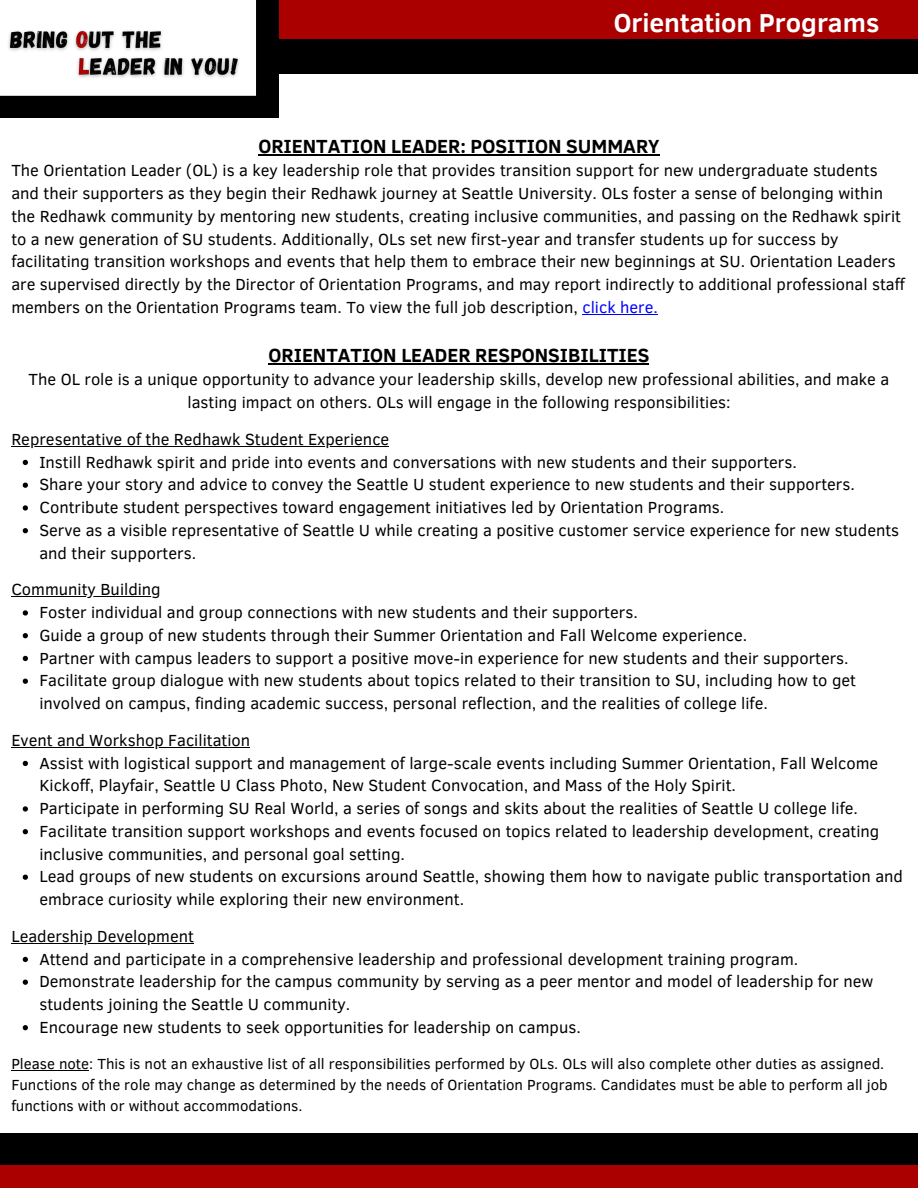
<style>
.page{position:relative;width:918px;height:1188px;background:#fff}
.page>*{position:absolute;margin:0;border:0;box-sizing:border-box;transform-origin:0 0}
.t1{font:700 26.55px "Clear Sans";color:#fff}
.t2{font:700 19.5px "Clear Sans";color:#000}
.t3{font:16.5px/22.8px "Clear Sans";color:#000}
.t4{font:15px/21px "Clear Sans";color:#000}
.s1{color:#00f}
</style>
<div class="page">
<div style="left:87px;top:39px;width:831px;height:35px;background:#000"></div>
<div style="left:0;top:1133px;width:918px;height:35px;background:#000"></div>
<div style="left:92px;top:0;width:826px;height:39px;background:#a00"></div>
<div style="left:0;top:1165px;width:918px;height:23px;background:#a00"></div>
<svg style="left:0;top:0;width:279px;height:118px"></svg>
<hr style="left:258px;top:154px;width:402px;height:2px;background:#000">
<hr style="left:591px;top:314px;width:67px;height:1px;background:#00f">
<hr style="left:269px;top:364px;width:380px;height:1px;background:#000">
<hr style="left:11px;top:446px;width:378px;height:1px;background:#000">
<svg style="left:23px;top:460px;width:5px;height:5px"></svg>
<svg style="left:23px;top:483px;width:5px;height:5px"></svg>
<svg style="left:23px;top:505px;width:5px;height:6px"></svg>
<svg style="left:23px;top:528px;width:5px;height:5px"></svg>
<hr style="left:11px;top:596px;width:150px;height:1px;background:#000">
<svg style="left:23px;top:610px;width:5px;height:6px"></svg>
<svg style="left:23px;top:633px;width:5px;height:5px"></svg>
<svg style="left:23px;top:656px;width:5px;height:5px"></svg>
<svg style="left:23px;top:679px;width:5px;height:5px"></svg>
<hr style="left:11px;top:747px;width:239px;height:1px;background:#000">
<svg style="left:23px;top:761px;width:5px;height:5px"></svg>
<svg style="left:23px;top:806px;width:5px;height:6px"></svg>
<svg style="left:23px;top:829px;width:5px;height:5px"></svg>
<svg style="left:23px;top:875px;width:5px;height:5px"></svg>
<hr style="left:11px;top:943px;width:183px;height:1px;background:#000">
<svg style="left:23px;top:957px;width:5px;height:5px"></svg>
<svg style="left:23px;top:980px;width:5px;height:5px"></svg>
<svg style="left:23px;top:1025px;width:5px;height:5px"></svg>
<hr style="left:11px;top:1070px;width:78px;height:1px;background:#000">
<img style="left:4px;top:24px;width:240px;height:58px">
<p class="t1" style="left:614px;top:3px;width:267px">Orientation Programs</p>
<p class="t2" style="left:258px;top:132px;width:403px">ORIENTATION LEADER: POSITION SUMMARY</p>
<p class="t3" style="left:11px;top:158px;width:895px">The Orientation Leader (OL) is a key leadership role that provides transition support for new undergraduate students and their supporters as they begin their Redhawk journey at Seattle University. OLs foster a sense of belonging within the Redhawk community by mentoring new students, creating inclusive communities, and passing on the Redhawk spirit to a new generation of SU students. Additionally, OLs set new first-year and transfer students up for success by facilitating transition workshops and events that help them to embrace their new beginnings at SU. Orientation Leaders are supervised directly by the Director of Orientation Programs, and may report indirectly to additional professional staff members on the Orientation Programs team. To view the full job description, <span class="s1">click here.</span></p>
<p class="t2" style="left:269px;top:341px;width:382px">ORIENTATION LEADER RESPONSIBILITIES</p>
<p class="t3" style="left:29px;top:367px;width:862px;text-align:center">The OL role is a unique opportunity to advance your leadership skills, develop new professional abilities, and make a lasting impact on others. OLs will engage in the following responsibilities:</p>
<p class="t3" style="left:11px;top:427px;width:379px">Representative of the Redhawk Student Experience</p>
<p class="t3" style="left:39px;top:450px;width:759px">Instill Redhawk spirit and pride into events and conversations with new students and their supporters.</p>
<p class="t3" style="left:39px;top:472px;width:817px">Share your story and advice to convey the Seattle U student experience to new students and their supporters.</p>
<p class="t3" style="left:39px;top:495px;width:686px">Contribute student perspectives toward engagement initiatives led by Orientation Programs.</p>
<p class="t3" style="left:39px;top:518px;width:861px">Serve as a visible representative of Seattle U while creating a positive customer service experience for new students and their supporters.</p>
<p class="t3" style="left:11px;top:577px;width:151px">Community Building</p>
<p class="t3" style="left:39px;top:600px;width:600px">Foster individual and group connections with new students and their supporters.</p>
<p class="t3" style="left:39px;top:623px;width:709px">Guide a group of new students through their Summer Orientation and Fall Welcome experience.</p>
<p class="t3" style="left:39px;top:646px;width:811px">Partner with campus leaders to support a positive move-in experience for new students and their supporters.</p>
<p class="t3" style="left:39px;top:668px;width:818px">Facilitate group dialogue with new students about topics related to their transition to SU, including how to get involved on campus, finding academic success, personal reflection, and the realities of college life.</p>
<p class="t3" style="left:11px;top:728px;width:240px">Event and Workshop Facilitation</p>
<p class="t3" style="left:39px;top:751px;width:840px">Assist with logistical support and management of large-scale events including Summer Orientation, Fall Welcome<br>Kickoff, Playfair, Seattle U Class Photo, New Student Convocation, and Mass of the Holy Spirit.</p>
<p class="t3" style="left:39px;top:796px;width:820px">Participate in performing SU Real World, a series of songs and skits about the realities of Seattle U college life.</p>
<p class="t3" style="left:39px;top:819px;width:841px">Facilitate transition support workshops and events focused on topics related to leadership development, creating inclusive communities, and personal goal setting.</p>
<p class="t3" style="left:39px;top:864px;width:865px">Lead groups of new students on excursions around Seattle, showing them how to navigate public transportation and embrace curiosity while exploring their new environment.</p>
<p class="t3" style="left:11px;top:924px;width:184px">Leadership Development</p>
<p class="t3" style="left:39px;top:947px;width:760px">Attend and participate in a comprehensive leadership and professional development training program.</p>
<p class="t3" style="left:39px;top:969px;width:835px">Demonstrate leadership for the campus community by serving as a peer mentor and model of leadership for new students joining the Seattle U community.</p>
<p class="t3" style="left:39px;top:1015px;width:543px">Encourage new students to seek opportunities for leadership on campus.</p>
<p class="t4" style="left:11px;top:1052px;width:878px">Please note: This is not an exhaustive list of all responsibilities performed by OLs. OLs will also complete other duties as assigned.<br>Functions of the role may change as determined by the needs of Orientation Programs. Candidates must be able to perform all job functions with or without accommodations.</p>
</div>
